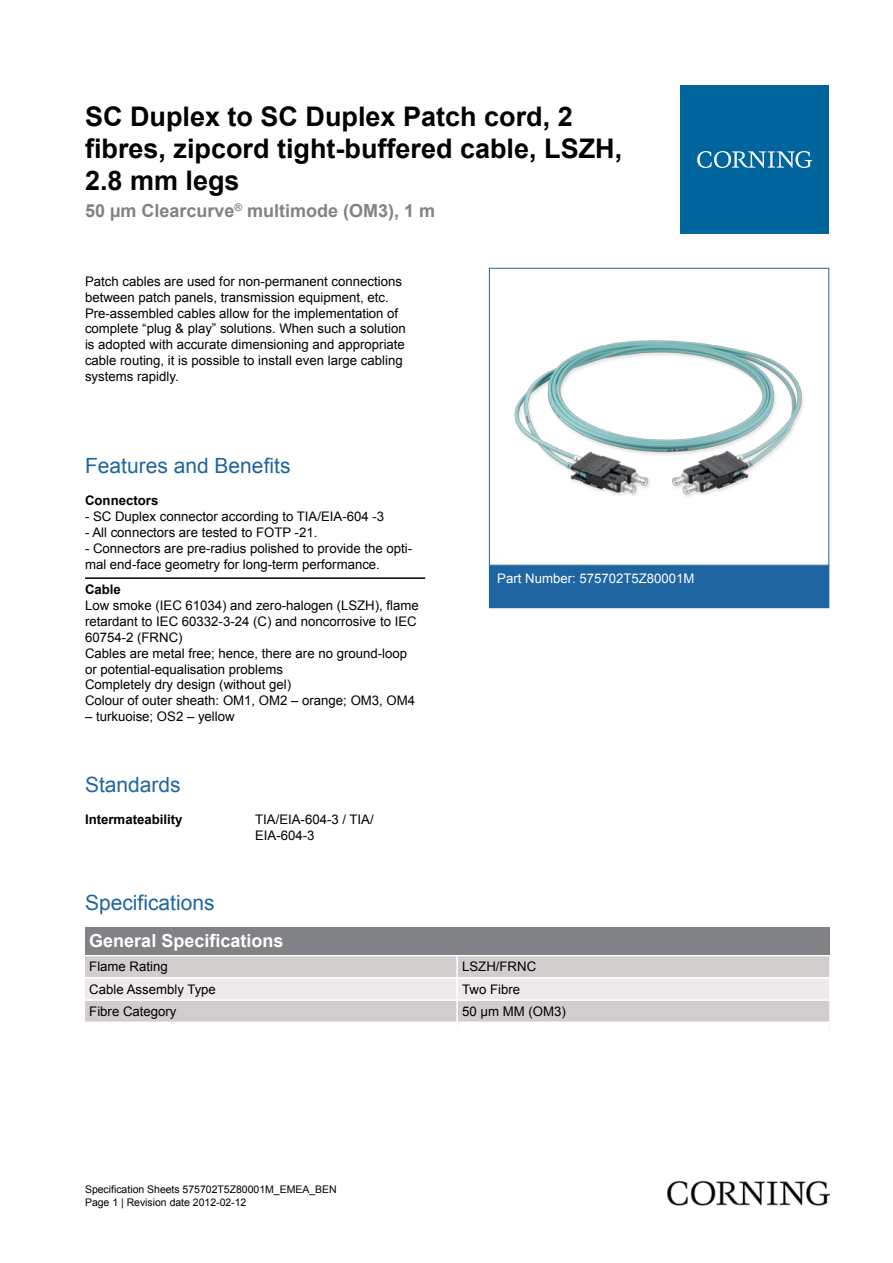
<style>
.page{position:relative;width:893px;height:1263px;background:#fff}
.page>*{position:absolute;margin:0;border:0;box-sizing:border-box;transform-origin:0 0}
.t1{font:700 27px/32.4px "Arial";color:#000}
.t2{font:21px "Arial";color:#1f65a1}
.t3{font:700 18px "Arial";color:#808285}
.t4{font:700 18px "Arial";color:#fff}
.t5{font:13.2px/15.9px "Arial";color:#000}
.t6{font:700 13.2px "Arial";color:#000}
.t7{font:13.2px "Arial";color:#fff}
.t8{font:10.5px/12.6px "Arial";color:#000}
</style>
<div class="page">
<div style="left:489px;top:566px;width:340px;height:42px;background:#1f65a1"></div>
<hr style="left:85px;top:577px;width:340px;height:2px;background:#000">
<div style="left:85px;top:927px;width:744px;height:28px;background:#808285"></div>
<div style="left:85px;top:956px;width:744px;height:65px;background:#d1cdcc"></div>
<div style="left:85px;top:978px;width:744px;height:21px;background:#edeae9"></div>
<hr style="left:456px;top:956px;width:2px;height:21px;background:#fff">
<hr style="left:456px;top:978px;width:2px;height:21px;background:#fff">
<hr style="left:456px;top:1001px;width:2px;height:20px;background:#fff">
<hr style="left:85px;top:977px;width:372px;height:1px;background:#fff">
<hr style="left:457px;top:977px;width:372px;height:1px;background:#fff">
<hr style="left:85px;top:999px;width:372px;height:2px;background:#fff">
<hr style="left:457px;top:999px;width:372px;height:2px;background:#fff">
<div style="left:680px;top:85px;width:149px;height:149px;background:#00649d"></div>
<svg style="left:697px;top:151px;width:115px;height:17px"></svg>
<img style="left:668px;top:1180px;width:161px;height:25px">
<img style="left:514px;top:340px;width:290px;height:157px">
<div style="left:489px;top:268px;width:340px;height:298px;border:1px solid #1f65a1"></div>
<h1 class="t1" style="left:85px;top:101px;width:539px">SC Duplex to SC Duplex Patch cord, 2 fibres, zipcord tight-buffered cable, LSZH,<br>2.8 mm legs</h1>
<h3 class="t3" style="left:85px;top:199px;width:352px">50 µm Clearcurve<sup>®</sup> multimode (OM3), 1 m</h3>
<p class="t5" style="left:85px;top:273px;width:322px">Patch cables are used for non-permanent connections between patch panels, transmission equipment, etc.<br>Pre-assembled cables allow for the implementation of complete “plug &amp; play” solutions. When such a solution is adopted with accurate dimensioning and appropriate cable routing, it is possible to install even large cabling systems rapidly.</p>
<h2 class="t2" style="left:85px;top:452px;width:207px">Features and Benefits</h2>
<p class="t6" style="left:85px;top:492px;width:75px">Connectors</p>
<p class="t5" style="left:85px;top:509px;width:301px">- SC Duplex connector according to TIA/EIA-604 -3</p>
<p class="t5" style="left:85px;top:524px;width:234px">- All connectors are tested to FOTP -21.</p>
<p class="t5" style="left:85px;top:540px;width:329px">- Connectors are pre-radius polished to provide the opti&shy;mal end-face geometry for long-term performance.</p>
<p class="t6" style="left:85px;top:581px;width:37px">Cable</p>
<p class="t5" style="left:85px;top:598px;width:335px">Low smoke (IEC 61034) and zero-halogen (LSZH), flame retardant to IEC 60332-3-24 (C) and noncorrosive to IEC 60754-2 (FRNC)<br>Cables are metal free; hence, there are no ground-loop or potential-equalisation problems<br>Completely dry design (without gel)<br>Colour of outer sheath: OM1, OM2 – orange; OM3, OM4</p>
<p class="t5" style="left:85px;top:708px;width:151px">– turkuoise; OS2 – yellow</p>
<h2 class="t2" style="left:85px;top:771px;width:97px">Standards</h2>
<p class="t6" style="left:85px;top:811px;width:99px">Intermateability</p>
<p class="t5" style="left:255px;top:812px;width:120px">TIA/EIA-604-3 / TIA/<br>EIA-604-3</p>
<p class="t7" style="left:497px;top:570px;width:199px">Part Number: 575702T5Z80001M</p>
<h2 class="t2" style="left:85px;top:889px;width:131px">Specifications</h2>
<h3 class="t4" style="left:89px;top:929px;width:196px">General Specifications</h3>
<p class="t5" style="left:89px;top:959px;width:80px">Flame Rating</p>
<p class="t5" style="left:462px;top:959px;width:76px">LSZH/FRNC</p>
<p class="t5" style="left:89px;top:981px;width:128px">Cable Assembly Type</p>
<p class="t5" style="left:462px;top:981px;width:59px">Two Fibre</p>
<p class="t5" style="left:89px;top:1003px;width:89px">Fibre Category</p>
<p class="t5" style="left:462px;top:1003px;width:105px">50 µm MM (OM3)</p>
<p class="t8" style="left:85px;top:1183px;width:253px">Specification Sheets 575702T5Z80001M_EMEA_BEN<br>Page 1 | Revision date 2012-02-12</p>
</div>
